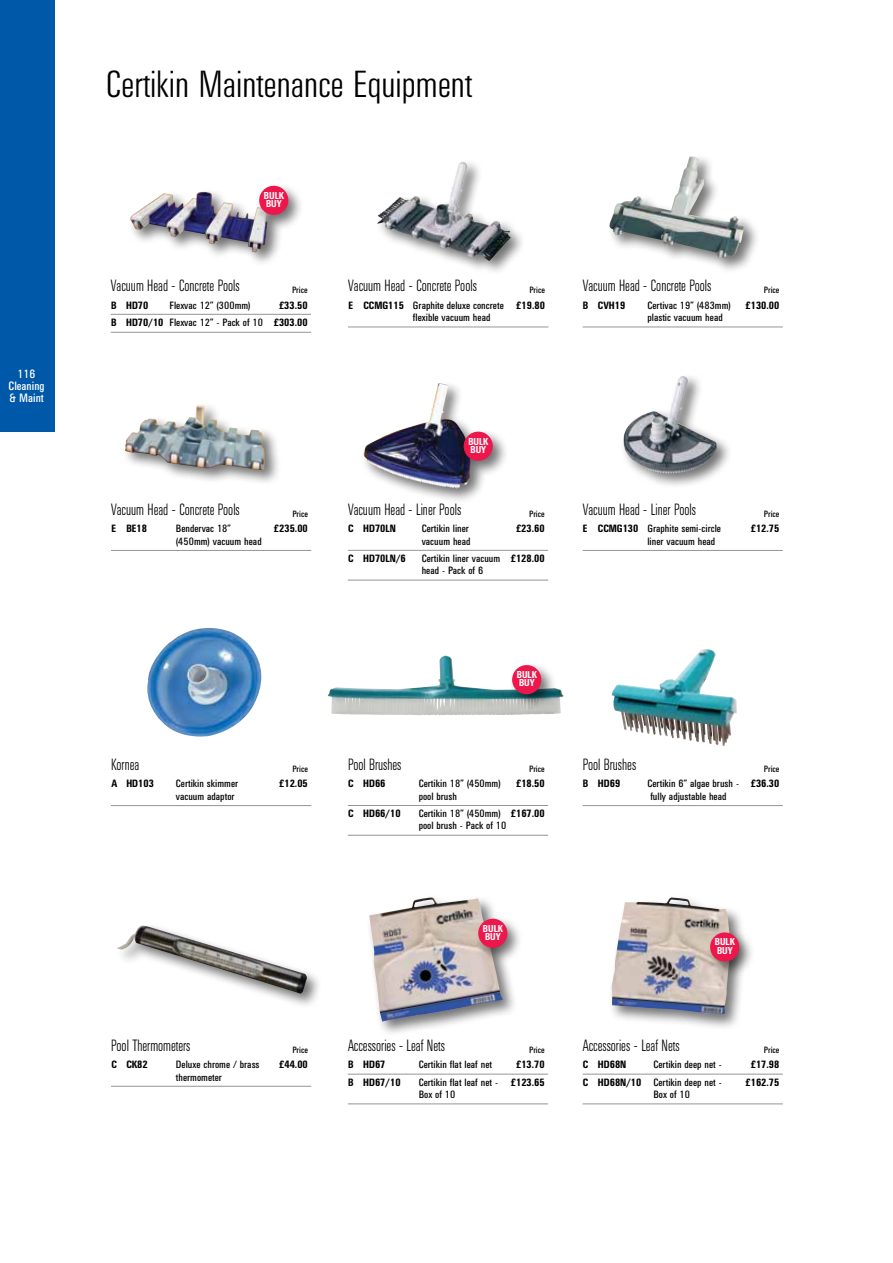
<style>
.page{position:relative;width:893px;height:1263px;background:#fff}
.page>*{position:absolute;margin:0;border:0;box-sizing:border-box;transform-origin:0 0}
.t1{font:300 37.5px "Univers Condensed BQ";color:#000}
.t2{font:300 16.2px "Univers Condensed BQ";color:#000;scale:.83 1}
.t3{font:12px/12px "Univers Condensed BQ";color:#fff;text-align:center}
.t4{font:10.5px/12px "Univers Condensed BQ";color:#000}
.t5{font:700 10.5px/17.5px "Univers Condensed BQ";color:#000;text-align:right}
.t6{font:700 9.9px/8.4px "Univers Condensed BQ";color:#fff}
.t7{font:9px "Univers Condensed BQ";color:#000}
.s1{font-weight:400}
.s2{font-weight:700}
</style>
<div class="page">
<div style="left:0;top:0;width:54px;height:432px;background:#0058a9"></div>
<div style="left:366px;top:894px;width:152px;height:143px;background:#000;opacity:.55"></div>
<img style="left:369px;top:897px;width:134px;height:125px">
<div style="left:608px;top:894px;width:139px;height:136px;background:#000;opacity:.55"></div>
<img style="left:612px;top:897px;width:118px;height:117px">
<div style="left:475px;top:915px;width:49px;height:49px;background:#000;opacity:.55"></div>
<div style="left:478px;top:919px;width:29px;height:29px;background:#ed174c;border-radius:50%"></div>
<div style="left:707px;top:929px;width:48px;height:49px;background:#000;opacity:.55"></div>
<div style="left:710px;top:932px;width:29px;height:30px;background:#ed174c;border-radius:50%"></div>
<div style="left:115px;top:922px;width:208px;height:87px;background:#000;opacity:.55"></div>
<img style="left:117px;top:926px;width:191px;height:68px">
<div style="left:127px;top:188px;width:156px;height:80px;background:#000;opacity:.55"></div>
<img style="left:130px;top:192px;width:138px;height:60px">
<div style="left:375px;top:158px;width:151px;height:118px;background:#000;opacity:.55"></div>
<img style="left:392px;top:162px;width:68px;height:46px">
<div style="left:256px;top:183px;width:49px;height:48px;background:#000;opacity:.55"></div>
<div style="left:259px;top:186px;width:29px;height:29px;background:#ed174c;border-radius:50%"></div>
<div style="left:606px;top:153px;width:154px;height:121px;background:#000;opacity:.55"></div>
<img style="left:610px;top:157px;width:134px;height:102px">
<hr style="left:111px;top:332px;width:200px;height:1px;background:#939598">
<hr style="left:111px;top:314px;width:200px;height:1px;background:#939598">
<hr style="left:348px;top:327px;width:200px;height:1px;background:#939598">
<hr style="left:583px;top:327px;width:200px;height:1px;background:#939598">
<div style="left:122px;top:402px;width:159px;height:84px;background:#000;opacity:.55"></div>
<img style="left:124px;top:405px;width:141px;height:65px">
<div style="left:361px;top:380px;width:126px;height:124px;background:#000;opacity:.55"></div>
<img style="left:363px;top:385px;width:75px;height:100px">
<div style="left:460px;top:428px;width:49px;height:49px;background:#000;opacity:.55"></div>
<div style="left:464px;top:432px;width:29px;height:29px;background:#ed174c;border-radius:50%"></div>
<div style="left:620px;top:373px;width:113px;height:116px;background:#000;opacity:.55"></div>
<img style="left:623px;top:376px;width:59px;height:98px">
<hr style="left:348px;top:580px;width:200px;height:1px;background:#939598">
<hr style="left:348px;top:550px;width:200px;height:1px;background:#939598">
<hr style="left:111px;top:550px;width:200px;height:1px;background:#939598">
<hr style="left:583px;top:550px;width:200px;height:1px;background:#939598">
<img style="left:611px;top:649px;width:126px;height:97px">
<img style="left:147px;top:628px;width:114px;height:108px">
<img style="left:327px;top:656px;width:237px;height:59px">
<div style="left:509px;top:662px;width:48px;height:48px;background:#000;opacity:.55"></div>
<div style="left:512px;top:665px;width:29px;height:29px;background:#ed174c;border-radius:50%"></div>
<hr style="left:348px;top:835px;width:200px;height:1px;background:#939598">
<hr style="left:348px;top:805px;width:200px;height:1px;background:#939598">
<hr style="left:111px;top:805px;width:200px;height:1px;background:#939598">
<hr style="left:583px;top:805px;width:200px;height:1px;background:#939598">
<hr style="left:348px;top:1103px;width:200px;height:1px;background:#939598">
<hr style="left:348px;top:1074px;width:200px;height:1px;background:#939598">
<hr style="left:583px;top:1103px;width:200px;height:1px;background:#939598">
<hr style="left:583px;top:1074px;width:200px;height:1px;background:#939598">
<hr style="left:111px;top:1086px;width:200px;height:1px;background:#939598">
<p class="t3" style="left:9px;top:368px;width:37px">116<br>Cleaning &amp; Maint</p>
<h1 class="t1" style="left:106px;top:63px;width:367px">Certikin Maintenance Equipment</h1>
<p class="t6" style="left:264px;top:191px;width:22px">BULK<br>BUY</p>
<h2 class="t2" style="left:111px;top:277px;width:156px">Vacuum Head - Concrete Pools</h2>
<p class="t7" style="left:292px;top:285px;width:17px">Price</p>
<h2 class="t2" style="left:348px;top:277px;width:156px">Vacuum Head - Concrete Pools</h2>
<p class="t7" style="left:529px;top:285px;width:17px">Price</p>
<h2 class="t2" style="left:583px;top:277px;width:156px">Vacuum Head - Concrete Pools</h2>
<p class="t7" style="left:764px;top:285px;width:17px">Price</p>
<p class="t5" style="left:111px;top:297px;width:39px">B HD70</p>
<p class="t4" style="left:170px;top:299px;width:83px">Flexvac 12” (300mm)</p>
<p class="t5" style="left:111px;top:297px;width:198px">£33.50<br>B HD70/10 <span class="s1">Flexvac 12” - Pack of 10</span> £303.00</p>
<p class="t4" style="left:413px;top:299px;width:133px;line-height:12.6px;text-indent:-65px"><span class="s2">E CCMG115</span> Graphite deluxe concrete <span class="s2">£19.80 </span>flexible vacuum head</p>
<p class="t5" style="left:583px;top:297px;width:44px">B CVH19</p>
<p class="t4" style="left:647px;top:299px;width:85px">Certivac 19” (483mm)</p>
<p class="t5" style="left:745px;top:297px;width:35px">£130.00</p>
<p class="t4" style="left:647px;top:312px;width:77px">plastic vacuum head</p>
<p class="t6" style="left:468px;top:437px;width:22px">BULK<br>BUY</p>
<h2 class="t2" style="left:111px;top:500px;width:156px">Vacuum Head - Concrete Pools</h2>
<p class="t7" style="left:292px;top:509px;width:17px">Price</p>
<h2 class="t2" style="left:348px;top:500px;width:138px">Vacuum Head - Liner Pools</h2>
<p class="t7" style="left:529px;top:509px;width:17px">Price</p>
<h2 class="t2" style="left:583px;top:500px;width:138px">Vacuum Head - Liner Pools</h2>
<p class="t7" style="left:764px;top:509px;width:17px">Price</p>
<p class="t5" style="left:111px;top:520px;width:37px">E BE18</p>
<p class="t4" style="left:176px;top:523px;width:57px">Bendervac 18”</p>
<p class="t5" style="left:274px;top:520px;width:35px">£235.00</p>
<p class="t4" style="left:176px;top:535px;width:87px">(450mm) vacuum head</p>
<p class="t5" style="left:348px;top:520px;width:49px">C HD70LN</p>
<p class="t4" style="left:422px;top:523px;width:49px">Certikin liner</p>
<p class="t5" style="left:516px;top:520px;width:30px">£23.60</p>
<p class="t4" style="left:422px;top:535px;width:50px">vacuum head</p>
<p class="t5" style="left:348px;top:550px;width:59px">C HD70LN/6</p>
<p class="t4" style="left:422px;top:553px;width:124px">Certikin liner vacuum <span class="s2">£128.00 </span>head - Pack of 6</p>
<p class="t4" style="left:583px;top:523px;width:140px"><span class="s2">E CCMG130</span> Graphite semi-circle</p>
<p class="t5" style="left:751px;top:520px;width:30px">£12.75</p>
<p class="t4" style="left:647px;top:535px;width:69px">liner vacuum head</p>
<p class="t6" style="left:517px;top:670px;width:22px">BULK<br>BUY</p>
<h2 class="t2" style="left:111px;top:755px;width:35px">Kornea</h2>
<p class="t7" style="left:292px;top:764px;width:17px">Price</p>
<h2 class="t2" style="left:348px;top:755px;width:66px">Pool Brushes</h2>
<p class="t7" style="left:529px;top:764px;width:17px">Price</p>
<h2 class="t2" style="left:583px;top:755px;width:66px">Pool Brushes</h2>
<p class="t7" style="left:764px;top:764px;width:17px">Price</p>
<p class="t5" style="left:111px;top:775px;width:44px">A HD103</p>
<p class="t4" style="left:176px;top:778px;width:64px">Certikin skimmer</p>
<p class="t5" style="left:279px;top:775px;width:30px">£12.05</p>
<p class="t4" style="left:176px;top:791px;width:60px">vacuum adaptor</p>
<p class="t5" style="left:348px;top:775px;width:39px">C HD66</p>
<p class="t4" style="left:419px;top:778px;width:84px">Certikin 18” (450mm)</p>
<p class="t5" style="left:516px;top:775px;width:30px">£18.50</p>
<p class="t4" style="left:419px;top:791px;width:40px">pool brush</p>
<p class="t5" style="left:348px;top:805px;width:54px">C HD66/10</p>
<p class="t4" style="left:419px;top:808px;width:127px">Certikin 18” (450mm) <span class="s2">£167.00 </span>pool brush - Pack of 10</p>
<p class="t5" style="left:583px;top:775px;width:39px">B HD69</p>
<p class="t4" style="left:647px;top:778px;width:133px;line-height:12.6px">Certikin 6” algae brush - <span class="s2">£36.30 </span>fully adjustable head</p>
<p class="t6" style="left:483px;top:924px;width:22px">BULK<br>BUY</p>
<p class="t6" style="left:715px;top:938px;width:22px">BULK<br>BUY</p>
<h2 class="t2" style="left:111px;top:1036px;width:97px">Pool Thermometers</h2>
<p class="t7" style="left:292px;top:1045px;width:17px">Price</p>
<h2 class="t2" style="left:348px;top:1036px;width:118px">Accessories - Leaf Nets</h2>
<p class="t7" style="left:529px;top:1045px;width:17px">Price</p>
<h2 class="t2" style="left:583px;top:1036px;width:118px">Accessories - Leaf Nets</h2>
<p class="t7" style="left:764px;top:1045px;width:17px">Price</p>
<p class="t5" style="left:111px;top:1056px;width:38px">C CK82</p>
<p class="t4" style="left:176px;top:1059px;width:85px">Deluxe chrome / brass</p>
<p class="t5" style="left:279px;top:1056px;width:30px">£44.00</p>
<p class="t4" style="left:176px;top:1071px;width:48px">thermometer</p>
<p class="t5" style="left:348px;top:1056px;width:39px">B HD67</p>
<p class="t4" style="left:419px;top:1059px;width:75px">Certikin flat leaf net</p>
<p class="t5" style="left:516px;top:1056px;width:30px">£13.70</p>
<p class="t5" style="left:348px;top:1073px;width:54px">B HD67/10</p>
<p class="t4" style="left:419px;top:1076px;width:127px">Certikin flat leaf net - <span class="s2">£123.65<br></span>Box of 10</p>
<p class="t5" style="left:583px;top:1056px;width:45px">C HD68N</p>
<p class="t4" style="left:653px;top:1059px;width:70px">Certikin deep net -</p>
<p class="t5" style="left:751px;top:1056px;width:30px">£17.98</p>
<p class="t4" style="left:583px;top:1076px;width:140px"><span class="s2">C HD68N/10</span> Certikin deep net -</p>
<p class="t5" style="left:745px;top:1073px;width:35px">£162.75</p>
<p class="t4" style="left:653px;top:1088px;width:38px">Box of 10</p>
</div>
